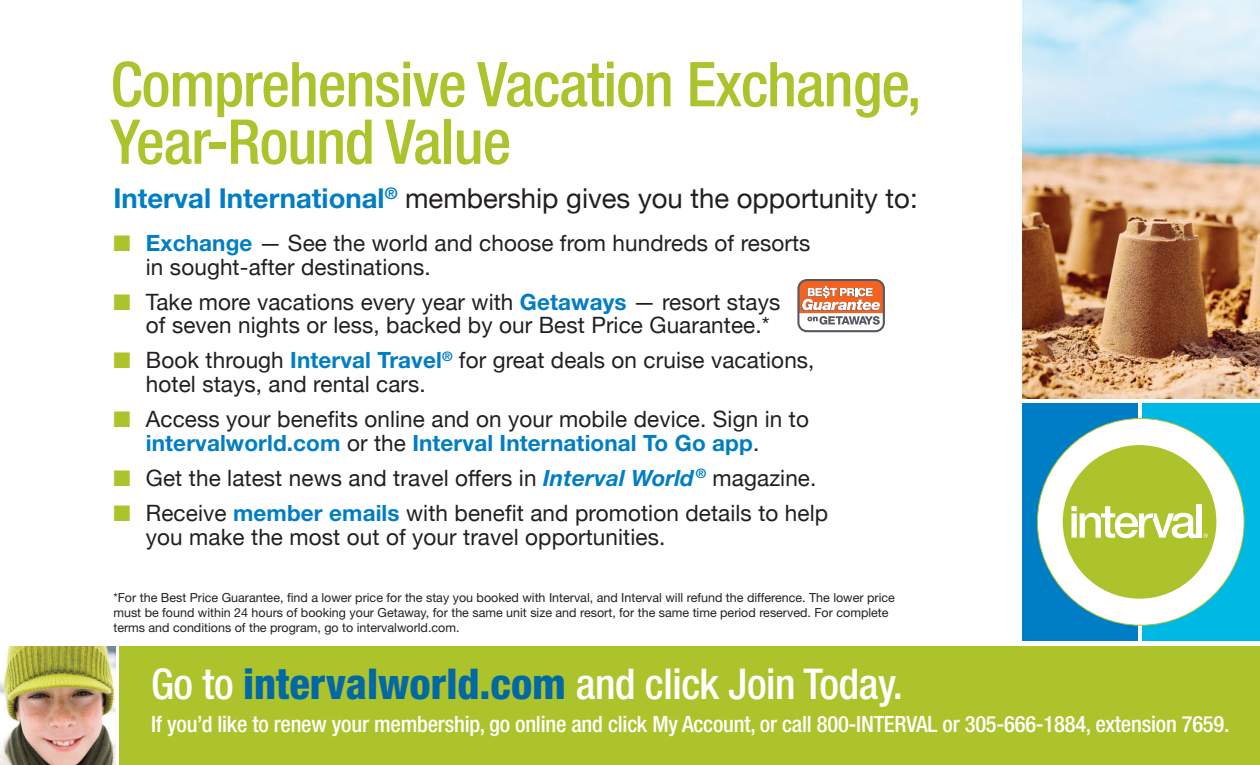
<style>
.page{position:relative;width:1260px;height:765px;background:#fff}
.page>*{position:absolute;margin:0;border:0;box-sizing:border-box;transform-origin:0 0}
.t1{font:500 condensed 62px/57.5px "Helvetica Neue";letter-spacing:-.015em;color:#acc32b}
.t2{font:500 condensed 42.5px "Helvetica Neue";letter-spacing:-.01em;color:#fff}
.t3{font:27.5px "Helvetica Neue";color:#231f20}
.t4{font:22.5px/23.8px "Helvetica Neue";letter-spacing:.005em;color:#231f20}
.t5{font:500 condensed 22.5px "Helvetica Neue";letter-spacing:-.01em;color:#fff}
.t6{font:12.5px/15px "Helvetica Neue";color:#231f20}
.s1{font-weight:700;color:#007ec5}
.s2{color:#acc32b}
.s3{font-weight:700;font-style:italic;color:#007ec5}
.s4{font-weight:800;color:#0068a5}
</style>
<div class="page">
<div style="left:120px;top:646px;width:1140px;height:119px;background:#acc32b"></div>
<img style="left:1022px;top:0;width:238px;height:399px">
<div style="left:1142px;top:404px;width:118px;height:237px;background:#00b8e4"></div>
<div style="left:1022px;top:404px;width:116px;height:237px;background:#007ec5"></div>
<div style="left:1037px;top:419px;width:207px;height:206px;background:#fff;border-radius:50%"></div>
<div style="left:1063px;top:445px;width:153px;height:154px;background:#acc32b;border-radius:50%"></div>
<div style="left:1196px;top:504px;width:6px;height:34px;background:#fff"></div>
<svg style="left:1204px;top:533px;width:4px;height:5px"></svg>
<svg style="left:1071px;top:506px;width:125px;height:32px"></svg>
<div style="left:798px;top:280px;width:86px;height:51px;background:#f26221;border-radius:9px"></div>
<div style="left:797px;top:279px;width:88px;height:53px;border:2px solid #535860;border-radius:9px"></div>
<svg style="left:798px;top:287px;width:85px;height:44px"></svg>
<img style="left:0;top:646px;width:115px;height:119px">
<h1 class="t1" style="left:111px;top:55px;width:813px">Comprehensive Vacation Exchange,<br>Year-Round Value</h1>
<p class="t3" style="left:113px;top:179px;width:806px"><span class="s1">Interval International</span><sup>®</sup> membership gives you the opportunity to:</p>
<p class="t4" style="left:146px;top:232px;width:666px;text-indent:-32px"><span class="s2">■</span> <span class="s1">Exchange</span> — See the world and choose from hundreds of resorts in sought-after destinations.</p>
<p class="t4" style="left:146px;top:291px;width:636px;text-indent:-32px"><span class="s2">■</span> Take more vacations every year with <span class="s1">Getaways</span> — resort stays of seven nights or less, backed by our Best Price Guarantee.*</p>
<p class="t4" style="left:146px;top:350px;width:670px;text-indent:-33px"><span class="s2">■</span> Book through <span class="s1">Interval Travel</span><sup>®</sup> for great deals on cruise vacations, hotel stays, and rental cars.</p>
<p class="t4" style="left:146px;top:408px;width:665px;text-indent:-32px"><span class="s2">■</span> Access your benefits online and on your mobile device. Sign in to <span class="s1">intervalworld.com</span> or the <span class="s1">Interval International To Go app</span>.</p>
<p class="t4" style="left:113px;top:467px;width:705px"><span class="s2">■</span> Get the latest news and travel offers in <span class="s3">Interval World</span><sup>®</sup> magazine.</p>
<p class="t4" style="left:146px;top:502px;width:684px;text-indent:-33px"><span class="s2">■</span> Receive <span class="s1">member emails</span> with benefit and promotion details to help you make the most out of your travel opportunities.</p>
<p class="t6" style="left:113px;top:590px;width:783px">*For the Best Price Guarantee, find a lower price for the stay you booked with Interval, and Interval will refund the difference. The lower price must be found within 24 hours of booking your Getaway, for the same unit size and resort, for the same time period reserved. For complete terms and conditions of the program, go to intervalworld.com.</p>
<h2 class="t2" style="left:151px;top:659px;width:753px">Go to <span class="s4">intervalworld.com</span> and click Join Today.</h2>
<p class="t5" style="left:151px;top:711px;width:1080px">If you’d like to renew your membership, go online and click My Account, or call 800-INTERVAL or 305-666-1884, extension 7659.</p>
</div>
